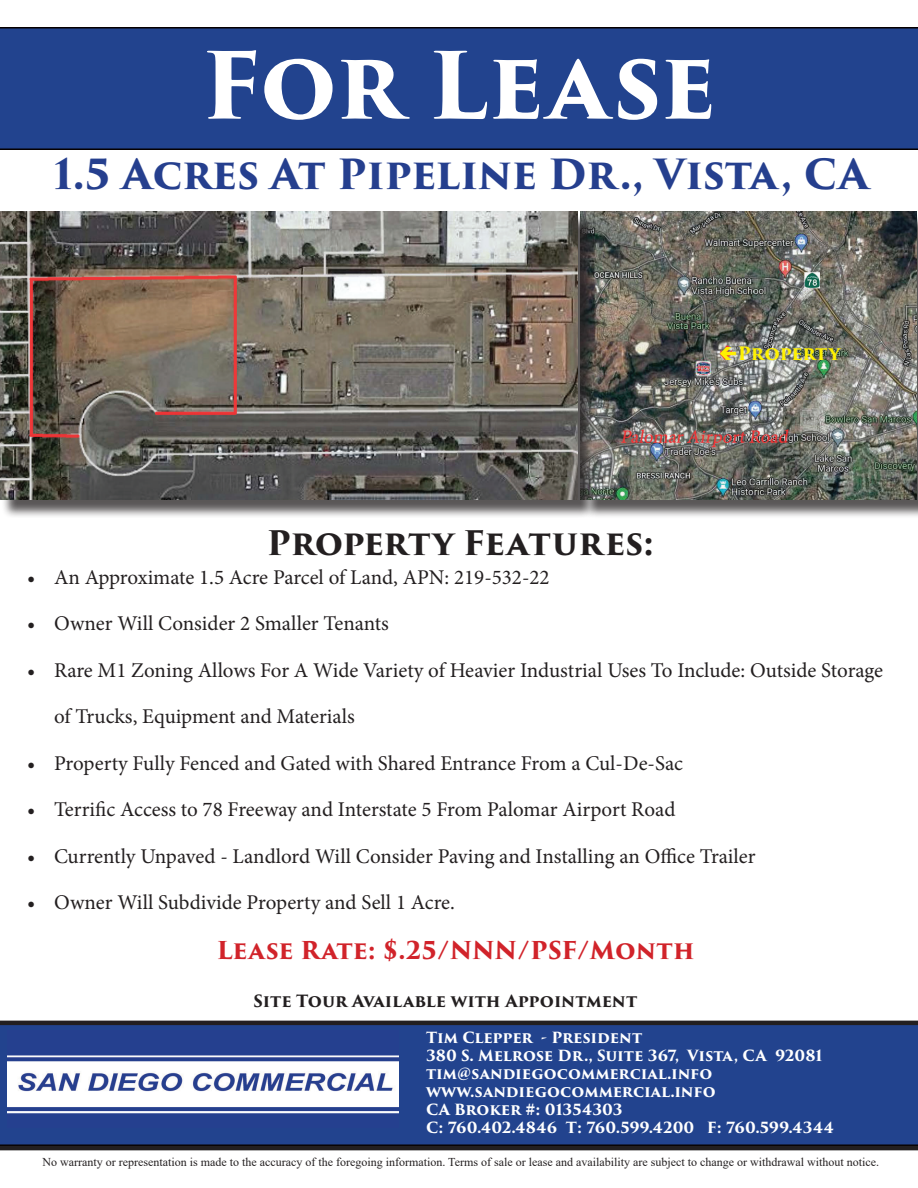
<style>
.page{position:relative;width:918px;height:1188px;background:#fff}
.page>*{position:absolute;margin:0;border:0;box-sizing:border-box;transform-origin:0 0}
.t1{font:700 90px "Trajan Pro 3";letter-spacing:-.005em;color:#fff}
.t2{font:700 40.5px "Trajan Pro 3";letter-spacing:-.005em;color:#253f8e}
.t3{font:700 33px "Trajan Pro 3";color:#231f20}
.t4{font:700 24px "Trajan Pro 3";color:#d1232a}
.t5{font:21px "Minion Pro";letter-spacing:-.005em;color:#231f20}
.t6{font:700 18px "Trajan Pro 3";letter-spacing:-.01em;color:#fff101}
.t7{font:700 16.5px "Trajan Pro 3";letter-spacing:-.01em;color:#231f20}
.t8{font:700 15px/18px "Trajan Pro 3";color:#fff}
.t9{font:12px "Times New Roman";color:#231f20}
</style>
<div class="page">
<svg style="left:0;top:1025px;width:918px;height:121px;background:#203e83"></svg>
<hr style="left:0;top:1146px;width:918px;height:4px;background:#231f20">
<div style="left:0;top:27px;width:918px;height:123px;background:#22438e"></div>
<hr style="left:0;top:1021px;width:918px;height:4px;background:#231f20">
<img style="left:8px;top:1030px;width:391px;height:98px">
<div style="left:426px;top:1032px;width:492px;height:108px;background:#22438e"></div>
<div style="left:583px;top:214px;width:335px;height:304px;background:#231f20;opacity:.75"></div>
<img style="left:580px;top:212px;width:336px;height:288px">
<div style="left:2px;top:214px;width:594px;height:304px;background:#231f20;opacity:.75"></div>
<img style="left:0;top:212px;width:578px;height:288px">
<svg style="left:720px;top:347px;width:16px;height:13px"></svg>
<h1 class="t1" style="left:202px;top:19px;width:516px">For Lease</h1>
<h2 class="t2" style="left:54px;top:145px;width:816px">1.5 Acres At Pipeline Dr., Vista, CA</h2>
<h3 class="t3" style="left:267px;top:518px;width:389px">Property Features:</h3>
<p class="t6" style="left:738px;top:340px;width:104px">Property</p>
<p class="t5" style="left:27px;top:563px;width:524px">• An Approximate 1.5 Acre Parcel of Land, APN: 219-532-22</p>
<p class="t5" style="left:27px;top:609px;width:363px">• Owner Will Consider 2 Smaller Tenants</p>
<p class="t5" style="left:27px;top:656px;width:858px">• Rare M1 Zoning Allows For A Wide Variety of Heavier Industrial Uses To Include: Outside Storage</p>
<p class="t5" style="left:54px;top:702px;width:302px">of Trucks, Equipment and Materials</p>
<p class="t5" style="left:27px;top:749px;width:658px">• Property Fully Fenced and Gated with Shared Entrance From a Cul-De-Sac</p>
<p class="t5" style="left:27px;top:795px;width:650px">• Terrific Access to 78 Freeway and Interstate 5 From Palomar Airport Road</p>
<p class="t5" style="left:27px;top:842px;width:730px">• Currently Unpaved - Landlord Will Consider Paving and Installing an Office Trailer</p>
<p class="t5" style="left:27px;top:888px;width:429px">• Owner Will Subdivide Property and Sell 1 Acre.</p>
<p class="t4" style="left:217px;top:932px;width:479px">Lease Rate: $.25/NNN/PSF/Month</p>
<p class="t7" style="left:254px;top:988px;width:385px">Site Tour Available with Appointment</p>
<p class="t8" style="left:426px;top:1029px;width:409px">Tim Clepper - President<br>380 S. Melrose Dr., Suite 367, Vista, CA 92081 tim@sandiegocommercial.info www.sandiegocommercial.info<br>CA Broker #: 01354303<br>C: 760.402.4846 T: 760.599.4200 F: 760.599.4344</p>
<p class="t9" style="left:43px;top:1154px;width:838px">No warranty or representation is made to the accuracy of the foregoing information. Terms of sale or lease and availability are subject to change or withdrawal without notice.</p>
</div>
